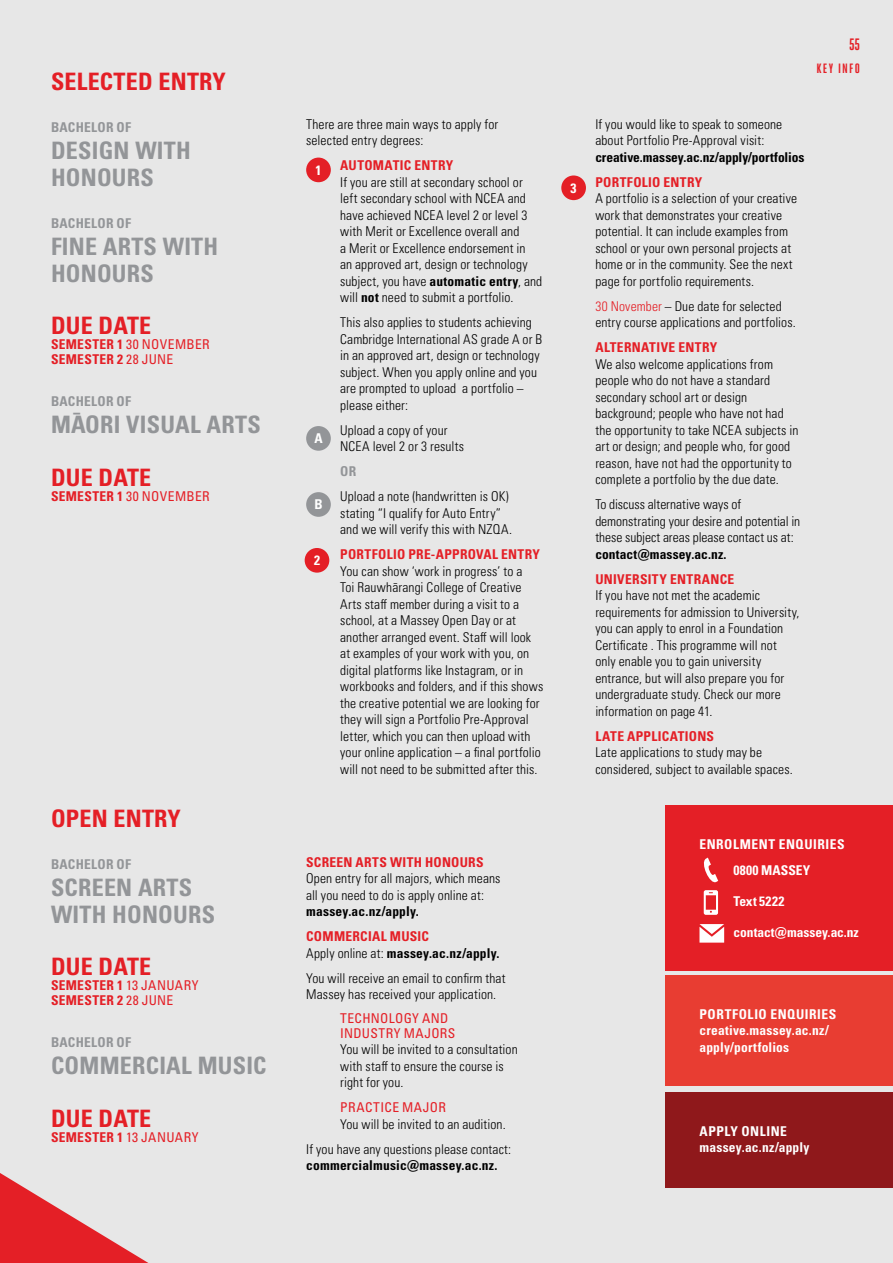
<style>
.page{position:relative;width:893px;height:1263px;background:#e7e7e7}
.page>*{position:absolute;margin:0;border:0;box-sizing:border-box;transform-origin:0 0}
.t1{font:700 condensed 24px/27px "Univers LT Pro";letter-spacing:.01em;color:#939598}
.t2{font:700 condensed 24px "Univers LT Pro";letter-spacing:.01em;color:#e41f26}
.t3{font:700 16.5px "Heroic Condensed";color:#e41f26}
.t4{font:300 condensed 13.5px/16.5px "Univers LT Pro";letter-spacing:.01em;color:#000}
.t5{font:700 condensed 13.5px/15px "Univers LT Pro";letter-spacing:.02em;color:#e41f26}
.t6{font:700 condensed 13.5px/16.5px "Univers LT Pro";letter-spacing:.01em;color:#000}
.t7{font:700 condensed 13.5px/16.5px "Univers LT Pro";letter-spacing:.025em;color:#fff}
.t8{font:condensed 13.5px/15px "Univers LT Pro";letter-spacing:.025em;color:#e41f26}
.t9{font:700 condensed 13.5px "Univers LT Pro";letter-spacing:.02em;color:#939598}
.t10{font:700 condensed 13.5px "Univers LT Pro";letter-spacing:-.005em;color:#fff}
.t11{font:700 13.5px "Heroic Condensed";letter-spacing:.085em;color:#e41f26;scale:1.1 1}
.s1{font-weight:400}
.s2{font-weight:700}
.s3{color:#e41f26}
.s4{font-weight:300}
</style>
<div class="page">
<div style="left:665px;top:805px;width:228px;height:166px;background:#e41f26"></div>
<svg style="left:703px;top:857px;width:15px;height:58px"></svg>
<svg style="left:699px;top:924px;width:25px;height:19px"></svg>
<div style="left:665px;top:975px;width:228px;height:111px;background:#e83d32"></div>
<div style="left:665px;top:1092px;width:228px;height:95px;background:#8f181b"></div>
<div style="left:561px;top:175px;width:25px;height:25px;background:#e41f26;border-radius:50%"></div>
<div style="left:306px;top:158px;width:25px;height:24px;background:#e41f26;border-radius:50%"></div>
<div style="left:306px;top:426px;width:25px;height:25px;background:#939598;border-radius:50%"></div>
<div style="left:306px;top:492px;width:25px;height:25px;background:#939598;border-radius:50%"></div>
<div style="left:305px;top:548px;width:24px;height:25px;background:#e41f26;border-radius:50%"></div>
<svg style="left:0;top:1173px;width:148px;height:90px"></svg>
<h1 class="t2" style="left:51px;top:66px;width:176px">SELECTED ENTRY</h1>
<p class="t9" style="left:51px;top:119px;width:82px">BACHELOR OF</p>
<h1 class="t1" style="left:51px;top:136px;width:141px">DESIGN WITH<br>HONOURS</h1>
<p class="t9" style="left:51px;top:215px;width:82px">BACHELOR OF</p>
<h1 class="t1" style="left:51px;top:232px;width:169px">FINE ARTS WITH<br>HONOURS</h1>
<h1 class="t2" style="left:51px;top:311px;width:102px">DUE DATE</h1>
<p class="t5" style="left:51px;top:337px;width:160px">SEMESTER 1 <span class="s1">30 NOVEMBER<br></span>SEMESTER 2 <span class="s1">28 JUNE</span></p>
<p class="t9" style="left:51px;top:393px;width:82px">BACHELOR OF</p>
<h1 class="t1" style="left:51px;top:411px;width:211px">MA¯ ORI VISUAL ARTS</h1>
<h1 class="t2" style="left:51px;top:462px;width:102px">DUE DATE</h1>
<p class="t8" style="left:51px;top:488px;width:160px"><span class="s2">SEMESTER 1</span> 30 NOVEMBER</p>
<h1 class="t2" style="left:51px;top:803px;width:131px">OPEN ENTRY</h1>
<p class="t9" style="left:51px;top:856px;width:82px">BACHELOR OF</p>
<h1 class="t1" style="left:51px;top:873px;width:165px">SCREEN ARTS<br>WITH HONOURS</h1>
<h1 class="t2" style="left:51px;top:952px;width:102px">DUE DATE</h1>
<p class="t5" style="left:51px;top:978px;width:149px">SEMESTER 1 <span class="s1">13 JANUARY<br></span>SEMESTER 2 <span class="s1">28 JUNE</span></p>
<p class="t9" style="left:51px;top:1034px;width:82px">BACHELOR OF</p>
<h1 class="t1" style="left:51px;top:1052px;width:217px">COMMERCIAL MUSIC</h1>
<h1 class="t2" style="left:51px;top:1103px;width:102px">DUE DATE</h1>
<p class="t5" style="left:51px;top:1129px;width:149px">SEMESTER 1 <span class="s1">13 JANUARY</span></p>
<p class="t4" style="left:306px;top:115px;width:194px">There are three main ways to apply for selected entry degrees:</p>
<p class="t5" style="left:340px;top:158px;width:115px">AUTOMATIC ENTRY</p>
<p class="t4" style="left:340px;top:173px;width:204px">If you are still at secondary school or left secondary school with NCEA and have achieved NCEA level 2 or level 3 with Merit or Excellence overall and<br>a Merit or Excellence endorsement in<br>an approved art, design or technology subject, you have <span class="s2">automatic entry</span>, and will <span class="s2">not</span> need to submit a portfolio.</p>
<p class="t4" style="left:340px;top:314px;width:204px">This also applies to students achieving Cambridge International AS grade A or B in an approved art, design or technology subject. When you apply online and you are prompted to upload a portfolio – please either:</p>
<p class="t4" style="left:340px;top:421px;width:125px">Upload a copy of your<br>NCEA level 2 or 3 results</p>
<p class="t9" style="left:340px;top:463px;width:18px">OR</p>
<p class="t4" style="left:340px;top:488px;width:173px">Upload a note (handwritten is OK) stating “I qualify for Auto Entry” and we will verify this with NZQA.</p>
<p class="t5" style="left:340px;top:547px;width:201px">PORTFOLIO PRE-APPROVAL ENTRY</p>
<p class="t4" style="left:340px;top:562px;width:205px">You can show ‘work in progress’ to a<br>Toi Rauwhārangi College of Creative Arts staff member during a visit to a school, at a Massey Open Day or at another arranged event. Staff will look at examples of your work with you, on digital platforms like Instagram, or in workbooks and folders, and if this shows the creative potential we are looking for they will sign a Portfolio Pre-Approval letter, which you can then upload with your online application – a final portfolio will not need to be submitted after this.</p>
<p class="t7" style="left:315px;top:162px;width:7px">1</p>
<p class="t7" style="left:314px;top:430px;width:10px">A</p>
<p class="t7" style="left:314px;top:496px;width:10px">B</p>
<p class="t7" style="left:314px;top:552px;width:7px">2</p>
<p class="t5" style="left:306px;top:854px;width:179px">SCREEN ARTS WITH HONOURS</p>
<p class="t4" style="left:306px;top:869px;width:196px">Open entry for all majors, which means all you need to do is apply online at:</p>
<p class="t6" style="left:306px;top:903px;width:114px">massey.ac.nz/apply.</p>
<p class="t6" style="left:306px;top:928px;width:195px"><span class="s3">COMMERCIAL MUSIC<br></span><span class="s4">Apply online at:</span> massey.ac.nz/apply.</p>
<p class="t4" style="left:306px;top:969px;width:201px">You will receive an email to confirm that<br>Massey has received your application.</p>
<p class="t8" style="left:340px;top:1010px;width:117px">TECHNOLOGY AND<br>INDUSTRY MAJORS</p>
<p class="t4" style="left:340px;top:1040px;width:179px">You will be invited to a consultation with staff to ensure the course is right for you.</p>
<p class="t8" style="left:340px;top:1099px;width:107px">PRACTICE MAJOR</p>
<p class="t4" style="left:306px;top:1111px;width:207px;line-height:25px;text-indent:34px">You will be invited to an audition.<br>If you have any questions please contact:</p>
<p class="t6" style="left:306px;top:1157px;width:193px">commercialmusic@massey.ac.nz.</p>
<p class="t7" style="left:571px;top:179px;width:7px">3</p>
<p class="t3" style="left:849px;top:35px;width:13px">55</p>
<p class="t11" style="left:816px;top:61px;width:41px">KEY INFO</p>
<p class="t4" style="left:595px;top:115px;width:188px">If you would like to speak to someone about Portfolio Pre-Approval visit:</p>
<p class="t6" style="left:595px;top:149px;width:211px">creative.massey.ac.nz/apply/portfolios</p>
<p class="t5" style="left:595px;top:174px;width:109px">PORTFOLIO ENTRY</p>
<p class="t4" style="left:595px;top:190px;width:203px">A portfolio is a selection of your creative work that demonstrates your creative potential. It can include examples from school or your own personal projects at home or in the community. See the next page for portfolio requirements.</p>
<p class="t4" style="left:595px;top:297px;width:202px"><span class="s3">30 November</span> – Due date for selected entry course applications and portfolios.</p>
<p class="t5" style="left:595px;top:340px;width:123px">ALTERNATIVE ENTRY</p>
<p class="t4" style="left:595px;top:355px;width:205px">We also welcome applications from people who do not have a standard secondary school art or design background; people who have not had the opportunity to take NCEA subjects in art or design; and people who, for good reason, have not had the opportunity to complete a portfolio by the due date.</p>
<p class="t4" style="left:595px;top:496px;width:206px">To discuss alternative ways of demonstrating your desire and potential in these subject areas please contact us at:</p>
<p class="t6" style="left:595px;top:546px;width:133px">contact@massey.ac.nz.</p>
<p class="t5" style="left:595px;top:571px;width:140px">UNIVERSITY ENTRANCE</p>
<p class="t4" style="left:595px;top:587px;width:206px">If you have not met the academic requirements for admission to University, you can apply to enrol in a Foundation Certificate . This programme will not only enable you to gain university entrance, but will also prepare you for undergraduate study. Check our more information on page 41.</p>
<p class="t5" style="left:595px;top:728px;width:120px">LATE APPLICATIONS</p>
<p class="t4" style="left:595px;top:744px;width:199px">Late applications to study may be considered, subject to available spaces.</p>
<p class="t7" style="left:699px;top:830px;width:147px;line-height:26.5px;text-align:center">ENROLMENT ENQUIRIES<br>0800 MASSEY</p>
<p class="t7" style="left:733px;top:893px;width:52px">Text 5222</p>
<p class="t10" style="left:733px;top:923px;width:127px">contact@massey.ac.nz</p>
<p class="t7" style="left:699px;top:1006px;width:138px">PORTFOLIO ENQUIRIES creative.massey.ac.nz/ apply/portfolios</p>
<p class="t7" style="left:699px;top:1122px;width:111px">APPLY ONLINE massey.ac.nz/apply</p>
</div>
